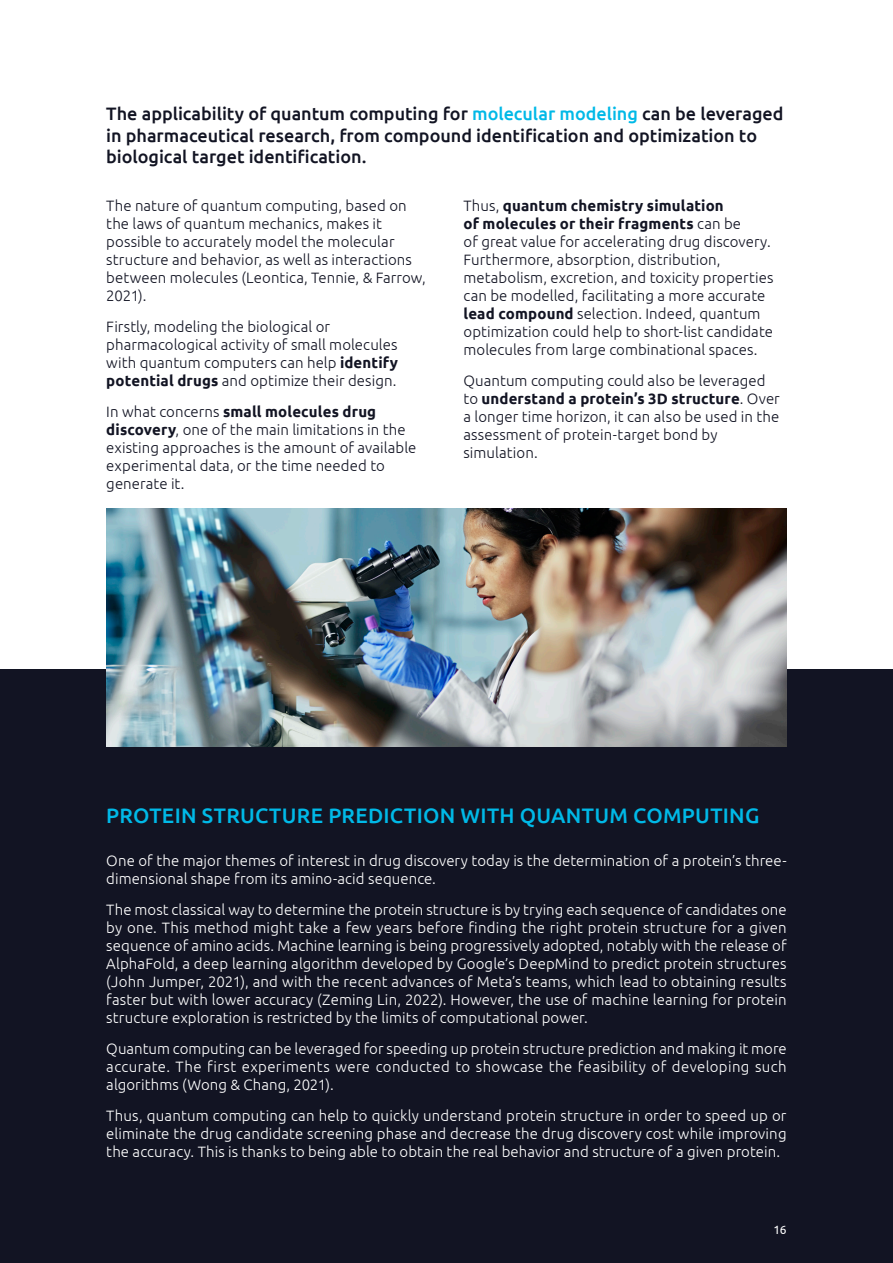
<style>
.page{position:relative;width:893px;height:1263px;background:#fff}
.page>*{position:absolute;margin:0;border:0;box-sizing:border-box;transform-origin:0 0}
.Titre_H4{font:500 21px "Ubuntu";letter-spacing:.015em;color:#00b9e7}
.Chapeau_2{font:500 18px/21.6px "Ubuntu";color:#121423}
.Textes_blancs{font:300 15px/18px "Ubuntu";letter-spacing:.005em;color:#fff;text-align:justify}
.Textes_Colonnes{font:300 15px/18px "Ubuntu";letter-spacing:.005em;color:#121423}
.t1{font:12px "Ubuntu";color:#fff}
.s1{color:#00b9e7}
.s2{font-weight:700}
</style>
<div class="page">
<div style="left:0;top:670px;width:893px;height:593px;background:#121423"></div>
<img style="left:106px;top:508px;width:681px;height:238px">
<p class="Chapeau_2" style="left:106px;top:102px;width:679px">The applicability of quantum computing for <span class="s1">molecular modeling</span> can be leveraged in pharmaceutical research, from compound identification and optimization to biological target identification.</p>
<p class="Textes_Colonnes" style="left:106px;top:197px;width:321px">The nature of quantum computing, based on the laws of quantum mechanics, makes it possible to accurately model the molecular structure and behavior, as well as interactions between molecules (Leontica, Tennie, &amp; Farrow, 2021).</p>
<p class="Textes_Colonnes" style="left:106px;top:317px;width:293px">Firstly, modeling the biological or pharmacological activity of small molecules with quantum computers can help <span class="s2">identify potential drugs</span> and optimize their design.</p>
<p class="Textes_Colonnes" style="left:106px;top:402px;width:312px">In what concerns <span class="s2">small molecules drug discovery</span>, one of the main limitations in the existing approaches is the amount of available experimental data, or the time needed to generate it.</p>
<p class="Textes_Colonnes" style="left:463px;top:197px;width:311px">Thus, <span class="s2">quantum chemistry simulation<br>of molecules or their fragments</span> can be<br>of great value for accelerating drug discovery.<br>Furthermore, absorption, distribution, metabolism, excretion, and toxicity properties can be modelled, facilitating a more accurate <span class="s2">lead compound</span> selection. Indeed, quantum optimization could help to short-list candidate molecules from large combinational spaces.</p>
<p class="Textes_Colonnes" style="left:463px;top:371px;width:318px">Quantum computing could also be leveraged to <span class="s2">understand a protein’s 3D structure</span>. Over a longer time horizon, it can also be used in the assessment of protein-target bond by simulation.</p>
<p class="Titre_H4" style="left:106px;top:802px;width:655px">PROTEIN STRUCTURE PREDICTION WITH QUANTUM COMPUTING</p>
<p class="Textes_blancs" style="left:106px;top:852px;width:682px">One of the major themes of interest in drug discovery today is the determination of a protein’s three&shy;dimensional shape from its amino-acid sequence.</p>
<p class="Textes_blancs" style="left:106px;top:900px;width:682px">The most classical way to determine the protein structure is by trying each sequence of candidates one by one. This method might take a few years before finding the right protein structure for a given sequence of amino acids. Machine learning is being progressively adopted, notably with the release of AlphaFold, a deep learning algorithm developed by Google’s DeepMind to predict protein structures (John Jumper, 2021), and with the recent advances of Meta’s teams, which lead to obtaining results faster but with lower accuracy (Zeming Lin, 2022). However, the use of machine learning for protein structure exploration is restricted by the limits of computational power.</p>
<p class="Textes_blancs" style="left:106px;top:1039px;width:682px">Quantum computing can be leveraged for speeding up protein structure prediction and making it more accurate. The first experiments were conducted to showcase the feasibility of developing such algorithms (Wong &amp; Chang, 2021).</p>
<p class="Textes_blancs" style="left:106px;top:1106px;width:682px">Thus, quantum computing can help to quickly understand protein structure in order to speed up or eliminate the drug candidate screening phase and decrease the drug discovery cost while improving the accuracy. This is thanks to being able to obtain the real behavior and structure of a given protein.</p>
<p class="t1" style="left:773px;top:1222px;width:15px">16</p>
</div>
